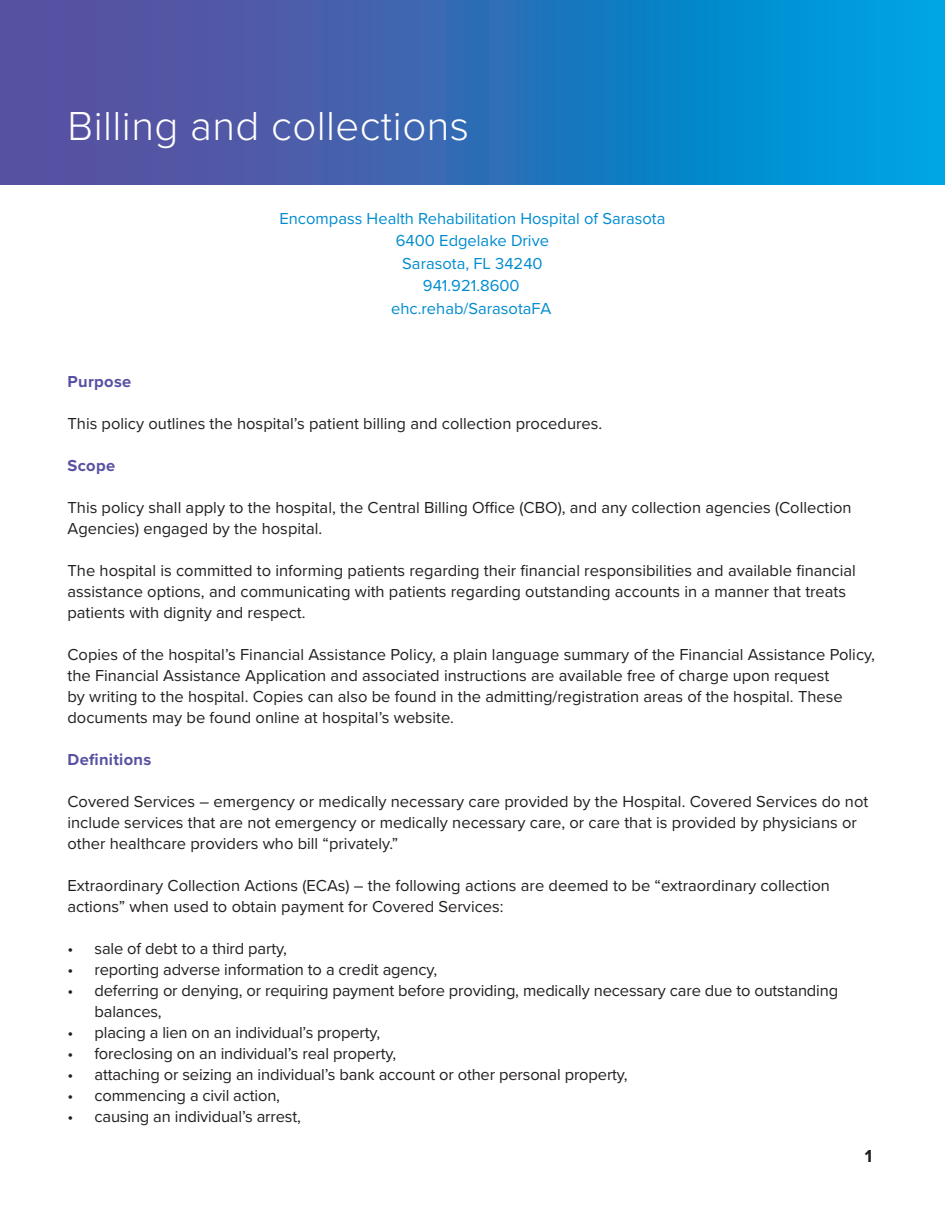
<style>
.page{position:relative;width:945px;height:1215px;background:#fff}
.page>*{position:absolute;margin:0;border:0;box-sizing:border-box;transform-origin:0 0}
.t1{font:300 42px "Proxima Nova";letter-spacing:.01em;color:#fff}
.t2{font:700 18px "Proxima Nova";color:#231f20}
.t3{font:16.5px/21px "Proxima Nova";color:#231f20}
.t4{font:16.5px/22.5px "Proxima Nova";color:#008ccf;text-align:center}
.t5{font:700 16.5px "Proxima Nova";letter-spacing:.02em;color:#5851a2}
</style>
<div class="page">
<div style="left:0;top:0;width:945px;height:184px;background:linear-gradient(to right,#674497,#00a0de)"></div>
<h1 class="t1" style="left:68px;top:95px;width:403px">Billing and collections</h1>
<p class="t4" style="left:279px;top:206px;width:388px">Encompass Health Rehabilitation Hospital of Sarasota<br>6400 Edgelake Drive<br>Sarasota, FL 34240<br>941.921.8600<br>ehc.rehab/SarasotaFA</p>
<p class="t5" style="left:68px;top:369px;width:65px">Purpose</p>
<p class="t3" style="left:67px;top:412px;width:536px">This policy outlines the hospital’s patient billing and collection procedures.</p>
<p class="t5" style="left:67px;top:453px;width:49px">Scope</p>
<p class="t3" style="left:67px;top:496px;width:786px">This policy shall apply to the hospital, the Central Billing Office (CBO), and any collection agencies (Collection<br>Agencies) engaged by the hospital.</p>
<p class="t3" style="left:67px;top:559px;width:790px">The hospital is committed to informing patients regarding their financial responsibilities and available financial assistance options, and communicating with patients regarding outstanding accounts in a manner that treats patients with dignity and respect.</p>
<p class="t3" style="left:67px;top:643px;width:809px">Copies of the hospital’s Financial Assistance Policy, a plain language summary of the Financial Assistance Policy, the Financial Assistance Application and associated instructions are available free of charge upon request<br>by writing to the hospital. Copies can also be found in the admitting/registration areas of the hospital. These documents may be found online at hospital’s website.</p>
<p class="t5" style="left:67px;top:747px;width:85px">Definitions</p>
<p class="t3" style="left:67px;top:790px;width:802px">Covered Services – emergency or medically necessary care provided by the Hospital. Covered Services do not include services that are not emergency or medically necessary care, or care that is provided by physicians or other healthcare providers who bill “privately.”</p>
<p class="t3" style="left:67px;top:874px;width:764px">Extraordinary Collection Actions (ECAs) – the following actions are deemed to be “extraordinary collection actions” when used to obtain payment for Covered Services:</p>
<p class="t3" style="left:68px;top:937px;width:221px">• sale of debt to a third party,</p>
<p class="t3" style="left:68px;top:958px;width:371px">• reporting adverse information to a credit agency,</p>
<p class="t3" style="left:94px;top:979px;width:745px;text-indent:-27px">• deferring or denying, or requiring payment before providing, medically necessary care due to outstanding balances,</p>
<p class="t3" style="left:68px;top:1021px;width:314px">• placing a lien on an individual’s property,</p>
<p class="t3" style="left:68px;top:1042px;width:330px">• foreclosing on an individual’s real property,</p>
<p class="t3" style="left:68px;top:1063px;width:562px">• attaching or seizing an individual’s bank account or other personal property,</p>
<p class="t3" style="left:68px;top:1084px;width:214px">• commencing a civil action,</p>
<p class="t3" style="left:68px;top:1105px;width:235px">• causing an individual’s arrest,</p>
<p class="t2" style="left:865px;top:1142px;width:9px">1</p>
</div>
